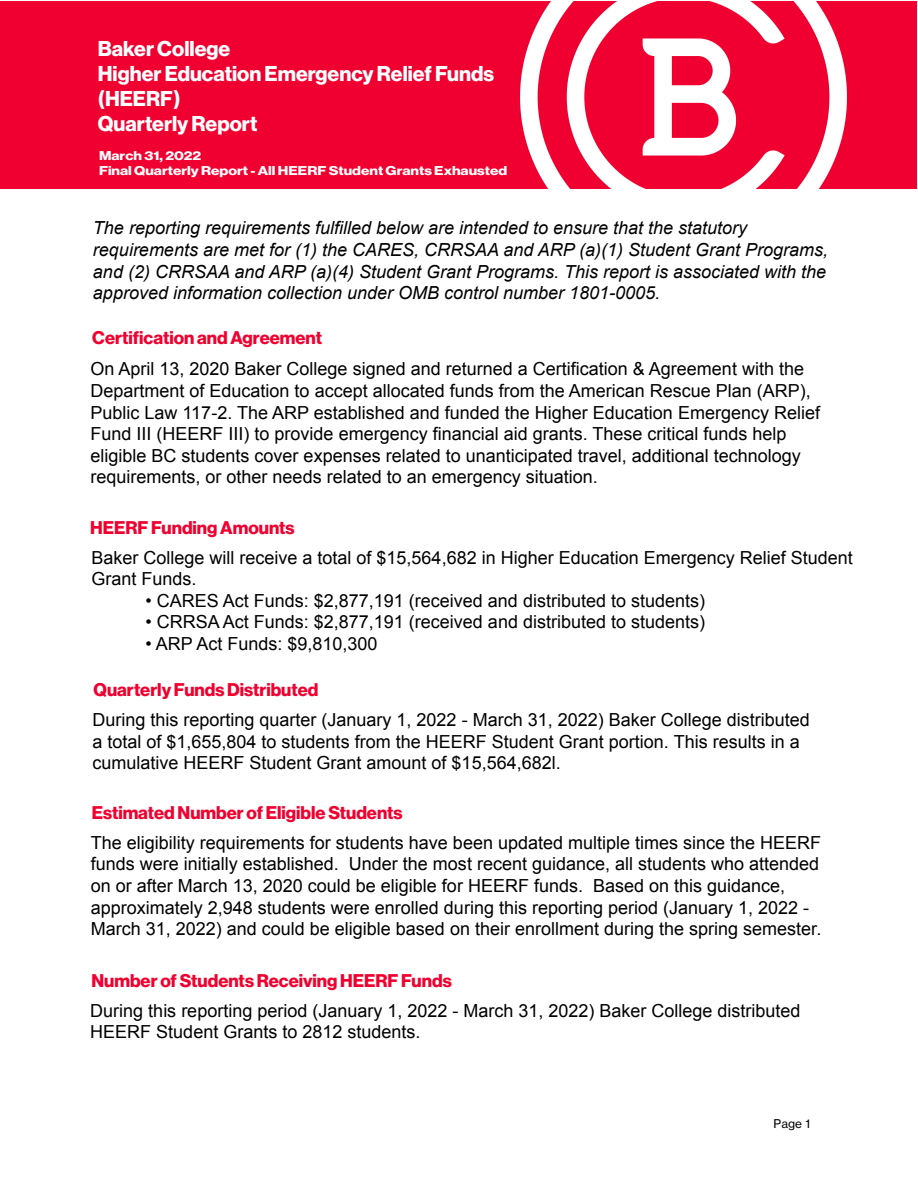
<style>
.page{position:relative;width:918px;height:1188px;background:#fff}
.page>*{position:absolute;margin:0;border:0;box-sizing:border-box;transform-origin:0 0}
.t1{font:700 21px/25.2px "Neue Haas Grotesk Disp";color:#fff}
.t2{font:18px/21.6px "Arial";color:#000}
.t3{font:italic 18px/21.6px "Arial";color:#000}
.t4{font:700 18px "Neue Haas Grotesk Disp";color:#f0002f}
.t5{font:700 12.45px/15px "Neue Haas Grotesk Disp";color:#fff;scale:1.2 1}
.t6{font:11.85px "Neue Haas Grotesk Text";color:#000}
</style>
<div class="page">
<div style="left:0;top:1px;width:917px;height:188px;background:#ef0030"></div>
<img style="left:520px;top:1px;width:327px;height:188px">
<p class="t1" style="left:98px;top:36px;width:398px">Baker College<br>Higher Education Emergency Relief Funds (HEERF)<br>Quarterly Report</p>
<p class="t5" style="left:99px;top:148px;width:342px">March 31, 2022<br>Final Quarterly Report - All HEERF Student Grants Exhausted</p>
<p class="t3" style="left:93px;top:218px;width:737px">The reporting requirements fulfilled below are intended to ensure that the statutory requirements are met for (1) the CARES, CRRSAA and ARP (a)(1) Student Grant Programs, and (2) CRRSAA and ARP (a)(4) Student Grant Programs. This report is associated with the approved information collection under OMB control number 1801-0005.</p>
<p class="t4" style="left:92px;top:328px;width:231px">Certification and Agreement</p>
<p class="t2" style="left:91px;top:359px;width:731px">On April 13, 2020 Baker College signed and returned a Certification &amp; Agreement with the Department of Education to accept allocated funds from the American Rescue Plan (ARP), Public Law 117-2. The ARP established and funded the Higher Education Emergency Relief Fund III (HEERF III) to provide emergency financial aid grants. These critical funds help eligible BC students cover expenses related to unanticipated travel, additional technology requirements, or other needs related to an emergency situation.</p>
<p class="t4" style="left:90px;top:517px;width:206px">HEERF Funding Amounts</p>
<p class="t2" style="left:92px;top:547px;width:763px">Baker College will receive a total of $15,564,682 in Higher Education Emergency Relief Student<br>Grant Funds.</p>
<p class="t2" style="left:146px;top:590px;width:561px">• CARES Act Funds: $2,877,191 (received and distributed to students)</p>
<p class="t2" style="left:146px;top:611px;width:561px">• CRRSA Act Funds: $2,877,191 (received and distributed to students)</p>
<p class="t2" style="left:146px;top:633px;width:234px">• ARP Act Funds: $9,810,300</p>
<p class="t4" style="left:94px;top:679px;width:226px">Quarterly Funds Distributed</p>
<p class="t2" style="left:92px;top:709px;width:719px">During this reporting quarter (January 1, 2022 - March 31, 2022) Baker College distributed a total of $1,655,804 to students from the HEERF Student Grant portion. This results in a cumulative HEERF Student Grant amount of $15,564,682l.</p>
<p class="t4" style="left:92px;top:802px;width:312px">Estimated Number of Eligible Students</p>
<p class="t2" style="left:91px;top:832px;width:732px">The eligibility requirements for students have been updated multiple times since the HEERF funds were initially established. Under the most recent guidance, all students who attended on or after March 13, 2020 could be eligible for HEERF funds. Based on this guidance, approximately 2,948 students were enrolled during this reporting period (January 1, 2022 - March 31, 2022) and could be eligible based on their enrollment during the spring semester.</p>
<p class="t4" style="left:91px;top:970px;width:362px">Number of Students Receiving HEERF Funds</p>
<p class="t2" style="left:90px;top:1000px;width:712px">During this reporting period (January 1, 2022 - March 31, 2022) Baker College distributed<br>HEERF Student Grants to 2812 students.</p>
<p class="t6" style="left:774px;top:1116px;width:38px">Page 1</p>
</div>
